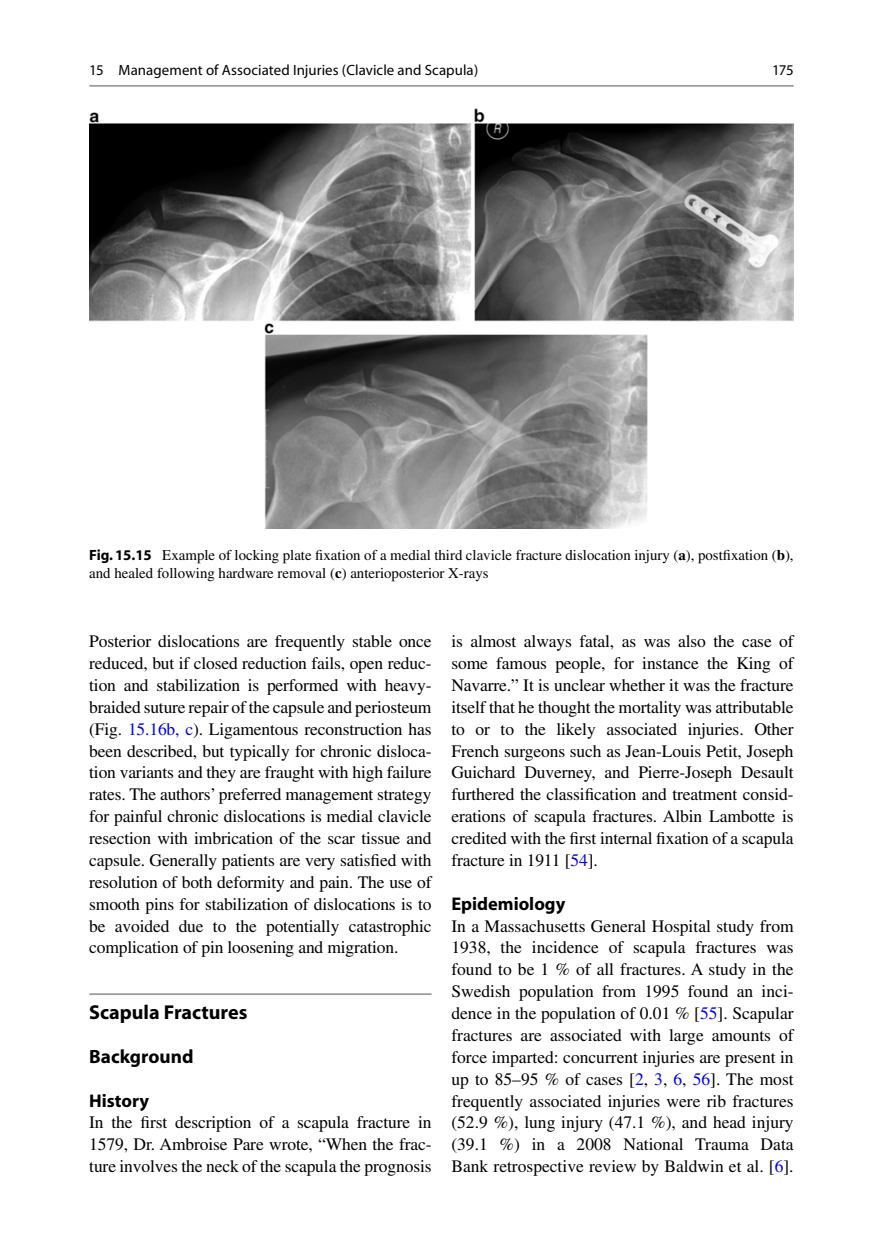
<style>
.page{position:relative;width:883px;height:1260px;background:#fff}
.page>*{position:absolute;margin:0;border:0;box-sizing:border-box;transform-origin:0 0}
.t1{font:700 20.12px "Wqgqvl Myriad";color:#000}
.t2{font:700 19.25px "Wqgqvl Myriad";color:#000}
.t3{font:700 18.38px "Wqgqvl Myriad";color:#000}
.t4{font:17.5px/21.9px "Cpklhm Times";letter-spacing:-.005em;color:#000;text-align:justify}
.t5{font:14.88px/17.5px "Cpklhm Times";color:#000}
.t6{font:14.88px "Fqwwnq Myriad";letter-spacing:.005em;color:#000}
.s1{font-family:"Wqgqvl Myriad";font-weight:700}
.s2{font-family:"Fhbysb Times";font-weight:700}
.s3{color:#0000fa}
</style>
<div class="page">
<hr style="left:89px;top:993px;width:343px;height:2px;background:#9c9c9c">
<img style="left:90px;top:108px;width:703px;height:421px">
<hr style="left:89px;top:85px;width:705px;height:2px;background:#9c9c9c">
<p class="t6" style="left:89px;top:64px;width:391px">15 Management of Associated Injuries (Clavicle and Scapula)</p>
<p class="t6" style="left:772px;top:64px;width:23px">175</p>
<p class="t5" style="left:89px;top:548px;width:706px"><span class="s1">Fig. 15.15</span> Example of locking plate fixation of a medial third clavicle fracture dislocation injury ( <span class="s2">a</span> ), postfixation ( <span class="s2">b</span> ), and healed following hardware removal ( <span class="s2">c</span> ) anterioposterior X-rays</p>
<p class="t4" style="left:89px;top:632px;width:344px">Posterior dislocations are frequently stable once reduced, but if closed reduction fails, open reduc&shy;tion and stabilization is performed with heavy&shy;braided suture repair of the capsule and periosteum (Fig. <span class="s3">15.16b, c</span> ). Ligamentous reconstruction has been described, but typically for chronic disloca&shy;tion variants and they are fraught with high failure rates. The authors’ preferred management strategy for painful chronic dislocations is medial clavicle resection with imbrication of the scar tissue and capsule. Generally patients are very satisfied with resolution of both deformity and pain. The use of smooth pins for stabilization of dislocations is to be avoided due to the potentially catastrophic complication of pin loosening and migration.</p>
<p class="t1" style="left:89px;top:1005px;width:160px">Scapula Fractures</p>
<p class="t2" style="left:89px;top:1049px;width:106px">Background</p>
<p class="t3" style="left:89px;top:1094px;width:61px">History</p>
<p class="t4" style="left:89px;top:1113px;width:344px">In the first description of a scapula fracture in 1579, Dr. Ambroise Pare wrote, “When the frac&shy;ture involves the neck of the scapula the prognosis</p>
<p class="t4" style="left:451px;top:632px;width:344px">is almost always fatal, as was also the case of some famous people, for instance the King of Navarre.” It is unclear whether it was the fracture itself that he thought the mortality was attributable to or to the likely associated injuries. Other French surgeons such as Jean-Louis Petit, Joseph Guichard Duverney, and Pierre-Joseph Desault furthered the classification and treatment consid&shy;erations of scapula fractures. Albin Lambotte is credited with the first internal fixation of a scapula fracture in 1911 [ <span class="s3">54</span> ].</p>
<p class="t3" style="left:451px;top:897px;width:115px">Epidemiology</p>
<p class="t4" style="left:451px;top:916px;width:344px">In a Massachusetts General Hospital study from 1938, the incidence of scapula fractures was found to be 1 % of all fractures. A study in the Swedish population from 1995 found an inci&shy;dence in the population of 0.01 % [ <span class="s3">55</span> ]. Scapular fractures are associated with large amounts of force imparted: concurrent injuries are present in up to 85–95 % of cases [ <span class="s3">2</span> , <span class="s3">3</span> , <span class="s3">6</span> , <span class="s3">56</span> ]. The most frequently associated injuries were rib fractures (52.9 %), lung injury (47.1 %), and head injury (39.1 %) in a 2008 National Trauma Data Bank retrospective review by Baldwin et al. [ <span class="s3">6</span> ].</p>
</div>
